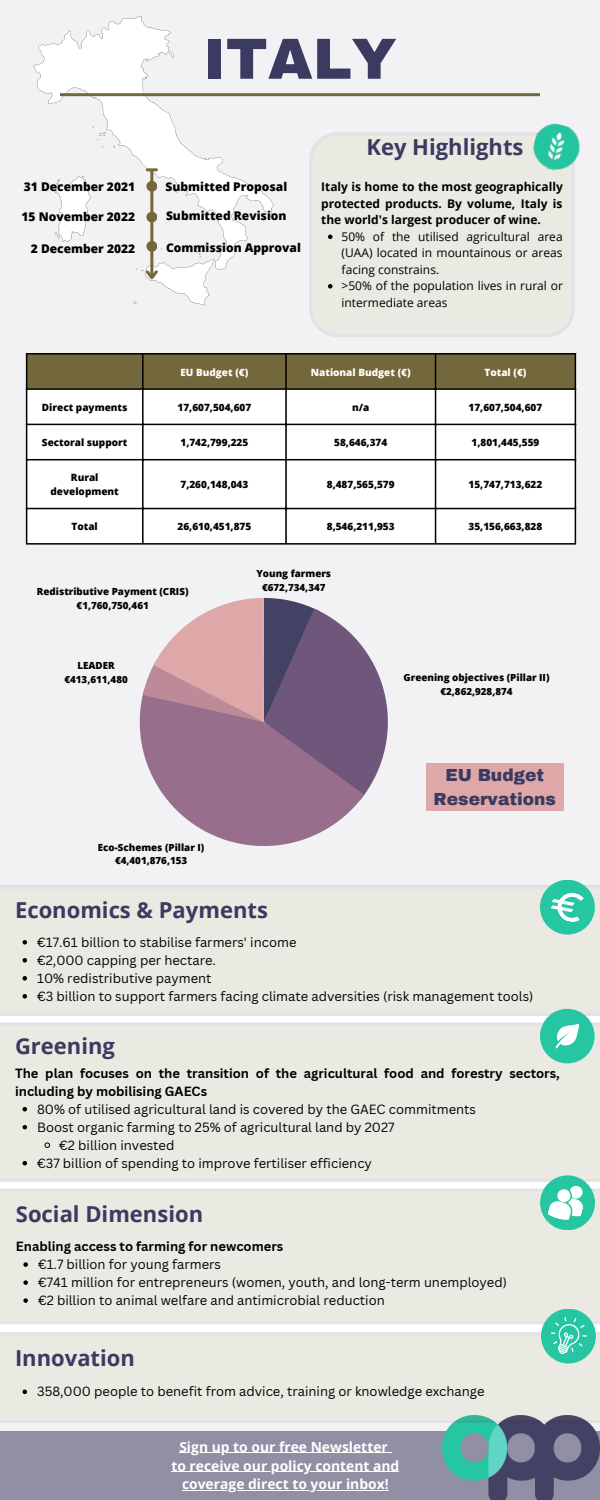
<style>
.page{position:relative;width:600px;height:1500px;background:#f2f2f4}
.page>*{position:absolute;margin:0;border:0;box-sizing:border-box;transform-origin:0 0}
.t1{font:900 58px "Archivo";color:#3b3a60}
.t2{font:700 22px "Open Sans";color:#3b3a60}
.t3{font:900 17.1px/23.3px "Archivo";color:#3b3a60;text-align:center}
.t4{font:700 13.9px/18.8px "Open Sans";color:#fff;text-align:center}
.t5{font:13px/18px "Canva Sans";color:#000}
.t6{font:700 13px/18px "Canva Sans";color:#000}
.t7{font:12px/16.5px "Open Sans";color:#000}
.t8{font:700 12px/16.5px "Open Sans";color:#000;text-align:justify}
.t9{font:800 12px "Open Sans";color:#000}
.t10{font:800 10px/13.5px "Open Sans";color:#000;text-align:center}
.t11{font:800 10px "Open Sans";color:#fff}
.t12{font:800 9.8px/13.6px "Open Sans";color:#000;text-align:center}
</style>
<div class="page">
<svg style="left:33px;top:16px;width:240px;height:287px"></svg>
<hr style="left:150px;top:171px;width:3px;height:107px;background:#73683b">
<svg style="left:146px;top:168px;width:12px;height:3px"></svg>
<svg style="left:134px;top:245px;width:81px;height:60px"></svg>
<div style="left:146px;top:181px;width:11px;height:11px;background:#73683b;border-radius:50%"></div>
<div style="left:146px;top:212px;width:11px;height:10px;background:#73683b;border-radius:50%"></div>
<div style="left:146px;top:241px;width:11px;height:11px;background:#73683b;border-radius:50%"></div>
<div style="left:309px;top:132px;width:266px;height:205px;background:#eae9e2"></div>
<hr style="left:60px;top:93px;width:480px;height:3px;background:#73683b">
<div style="left:27px;top:355px;width:548px;height:33px;background:#73683b"></div>
<div style="left:27px;top:390px;width:548px;height:153px;background:#fff"></div>
<hr style="left:26px;top:355px;width:1px;height:188px;background:#000">
<hr style="left:142px;top:355px;width:2px;height:188px;background:#000">
<hr style="left:285px;top:355px;width:2px;height:188px;background:#000">
<hr style="left:435px;top:355px;width:1px;height:188px;background:#000">
<hr style="left:575px;top:355px;width:1px;height:188px;background:#000">
<hr style="left:26px;top:353px;width:550px;height:2px;background:#000">
<hr style="left:26px;top:388px;width:550px;height:2px;background:#000">
<hr style="left:26px;top:424px;width:550px;height:1px;background:#000">
<hr style="left:26px;top:459px;width:550px;height:1px;background:#000">
<hr style="left:26px;top:508px;width:550px;height:1px;background:#000">
<hr style="left:26px;top:543px;width:550px;height:2px;background:#000">
<svg style="left:140px;top:598px;width:248px;height:248px"></svg>
<div style="left:0;top:886px;width:600px;height:458px;background:#fff"></div>
<div style="left:0;top:886px;width:600px;height:130px;background:#eae9e2"></div>
<div style="left:0;top:1023px;width:600px;height:159px;background:#eae9e2"></div>
<div style="left:0;top:1189px;width:600px;height:135px;background:#eae9e2"></div>
<div style="left:0;top:1431px;width:600px;height:69px;background:#908fa4"></div>
<img style="left:442px;top:1423px;width:158px;height:77px">
<img style="left:529px;top:123px;width:52px;height:52px">
<svg style="left:23px;top:1107px;width:4px;height:4px"></svg>
<svg style="left:23px;top:1125px;width:4px;height:4px"></svg>
<svg style="left:44px;top:1142px;width:6px;height:6px"></svg>
<svg style="left:23px;top:1161px;width:4px;height:4px"></svg>
<svg style="left:23px;top:1262px;width:5px;height:5px"></svg>
<svg style="left:23px;top:1280px;width:5px;height:5px"></svg>
<svg style="left:23px;top:1298px;width:5px;height:5px"></svg>
<div style="left:540px;top:1009px;width:55px;height:54px;background:#26c6a3;border-radius:50%"></div>
<svg style="left:555px;top:1024px;width:24px;height:24px"></svg>
<div style="left:540px;top:880px;width:55px;height:55px;background:#27c6a3;border-radius:50%"></div>
<svg style="left:551px;top:893px;width:33px;height:29px"></svg>
<div style="left:540px;top:1175px;width:55px;height:55px;background:#27c6a3;border-radius:50%"></div>
<svg style="left:547px;top:1180px;width:41px;height:44px"></svg>
<div style="left:0;top:1332px;width:600px;height:91px;background:#eae9e2"></div>
<svg style="left:23px;top:1390px;width:4px;height:4px"></svg>
<div style="left:541px;top:1309px;width:55px;height:55px;background:#27c6a3;border-radius:50%"></div>
<svg style="left:551px;top:1317px;width:36px;height:41px"></svg>
<svg style="left:328px;top:235px;width:4px;height:4px"></svg>
<svg style="left:328px;top:284px;width:4px;height:5px"></svg>
<hr style="left:179px;top:1453px;width:209px;height:1px;background:#fff">
<hr style="left:171px;top:1471px;width:228px;height:1px;background:#fff">
<hr style="left:182px;top:1490px;width:207px;height:1px;background:#fff">
<svg style="left:23px;top:940px;width:4px;height:5px"></svg>
<svg style="left:23px;top:958px;width:4px;height:5px"></svg>
<svg style="left:23px;top:976px;width:4px;height:5px"></svg>
<svg style="left:23px;top:994px;width:4px;height:5px"></svg>
<div style="left:426px;top:763px;width:137px;height:48px;background:#dea8a9"></div>
<h1 class="t1" style="left:203px;top:28px;width:195px">ITALY</h1>
<p class="t9" style="left:24px;top:178px;width:113px">31 December 2021</p>
<p class="t9" style="left:22px;top:208px;width:115px">15 November 2022</p>
<p class="t9" style="left:31px;top:241px;width:106px">2 December 2022</p>
<h2 class="t2" style="left:366px;top:132px;width:159px">Key Highlights</h2>
<p class="t9" style="left:165px;top:178px;width:123px">Submitted Proposal</p>
<p class="t9" style="left:166px;top:207px;width:122px">Submitted Revision</p>
<p class="t9" style="left:166px;top:239px;width:136px">Commission Approval</p>
<p class="t7" style="left:342px;top:228px;width:223px">50% of the utilised agricultural area (UAA) located in mountainous or areas facing constrains.<br>&gt;50% of the population lives in rural or intermediate areas</p>
<p class="t8" style="left:321px;top:178px;width:243px">Italy is home to the most geographically protected products. By volume, Italy is the world's largest producer of wine.</p>
<p class="t11" style="left:180px;top:365px;width:69px">EU Budget (€)</p>
<p class="t11" style="left:311px;top:365px;width:101px">National Budget (€)</p>
<p class="t11" style="left:484px;top:365px;width:43px">Total (€)</p>
<p class="t10" style="left:42px;top:400px;width:87px">Direct payments</p>
<p class="t10" style="left:178px;top:400px;width:75px">17,607,504,607</p>
<p class="t10" style="left:352px;top:400px;width:19px">n/a</p>
<p class="t10" style="left:469px;top:400px;width:75px">17,607,504,607</p>
<p class="t10" style="left:42px;top:436px;width:87px">Sectoral support</p>
<p class="t10" style="left:180px;top:436px;width:69px">1,742,799,225</p>
<p class="t10" style="left:334px;top:436px;width:55px">58,646,374</p>
<p class="t10" style="left:472px;top:436px;width:69px">1,801,445,559</p>
<p class="t10" style="left:51px;top:471px;width:70px">Rural development</p>
<p class="t10" style="left:180px;top:478px;width:69px">7,260,148,043</p>
<p class="t10" style="left:327px;top:478px;width:69px">8,487,565,579</p>
<p class="t10" style="left:469px;top:478px;width:75px">15,747,713,622</p>
<p class="t10" style="left:72px;top:520px;width:28px">Total</p>
<p class="t10" style="left:178px;top:520px;width:75px">26,610,451,875</p>
<p class="t10" style="left:327px;top:520px;width:69px">8,546,211,953</p>
<p class="t10" style="left:469px;top:520px;width:75px">35,156,663,828</p>
<p class="t12" style="left:37px;top:585px;width:153px">Redistributive Payment (CRIS) €1,760,750,461</p>
<p class="t12" style="left:64px;top:659px;width:65px">LEADER €413,611,480</p>
<p class="t12" style="left:256px;top:567px;width:76px">Young farmers €672,734,347</p>
<p class="t12" style="left:98px;top:840px;width:108px">Eco-Schemes (Pillar I) €4,401,876,153</p>
<h2 class="t2" style="left:15px;top:895px;width:254px">Economics &amp; Payments</h2>
<p class="t12" style="left:404px;top:670px;width:148px">Greening objectives (Pillar II) €2,862,928,874</p>
<h3 class="t3" style="left:434px;top:764px;width:124px">EU Budget<br>Reservations</h3>
<p class="t5" style="left:37px;top:933px;width:498px">€17.61 billion to stabilise farmers' income<br>€2,000 capping per hectare.<br>10% redistributive payment<br>€3 billion to support farmers facing climate adversities (risk management tools)</p>
<h2 class="t2" style="left:15px;top:1030px;width:101px">Greening</h2>
<p class="t6" style="left:15px;top:1064px;width:546px">The plan focuses on the transition of the agricultural food and forestry sectors, including by mobilising GAECs</p>
<p class="t5" style="left:37px;top:1100px;width:440px">80% of utilised agricultural land is covered by the GAEC commitments</p>
<p class="t5" style="left:37px;top:1118px;width:359px">Boost organic farming to 25% of agricultural land by 2027</p>
<p class="t5" style="left:59px;top:1136px;width:117px">€2 billion invested</p>
<p class="t5" style="left:37px;top:1154px;width:336px">€37 billion of spending to improve fertiliser efficiency</p>
<h2 class="t2" style="left:16px;top:1199px;width:189px">Social Dimension</h2>
<p class="t6" style="left:16px;top:1237px;width:269px">Enabling access to farming for newcomers</p>
<p class="t5" style="left:38px;top:1255px;width:471px">€1.7 billion for young farmers<br>€741 million for entrepreneurs (women, youth, and long-term unemployed) €2 billion to animal welfare and antimicrobial reduction</p>
<h2 class="t2" style="left:15px;top:1343px;width:121px">Innovation</h2>
<p class="t5" style="left:37px;top:1382px;width:449px">358,000 people to benefit from advice, training or knowledge exchange</p>
<p class="t4" style="left:171px;top:1437px;width:229px">Sign up to our free Newsletter<br>to receive our policy content and coverage direct to your inbox!</p>
</div>
